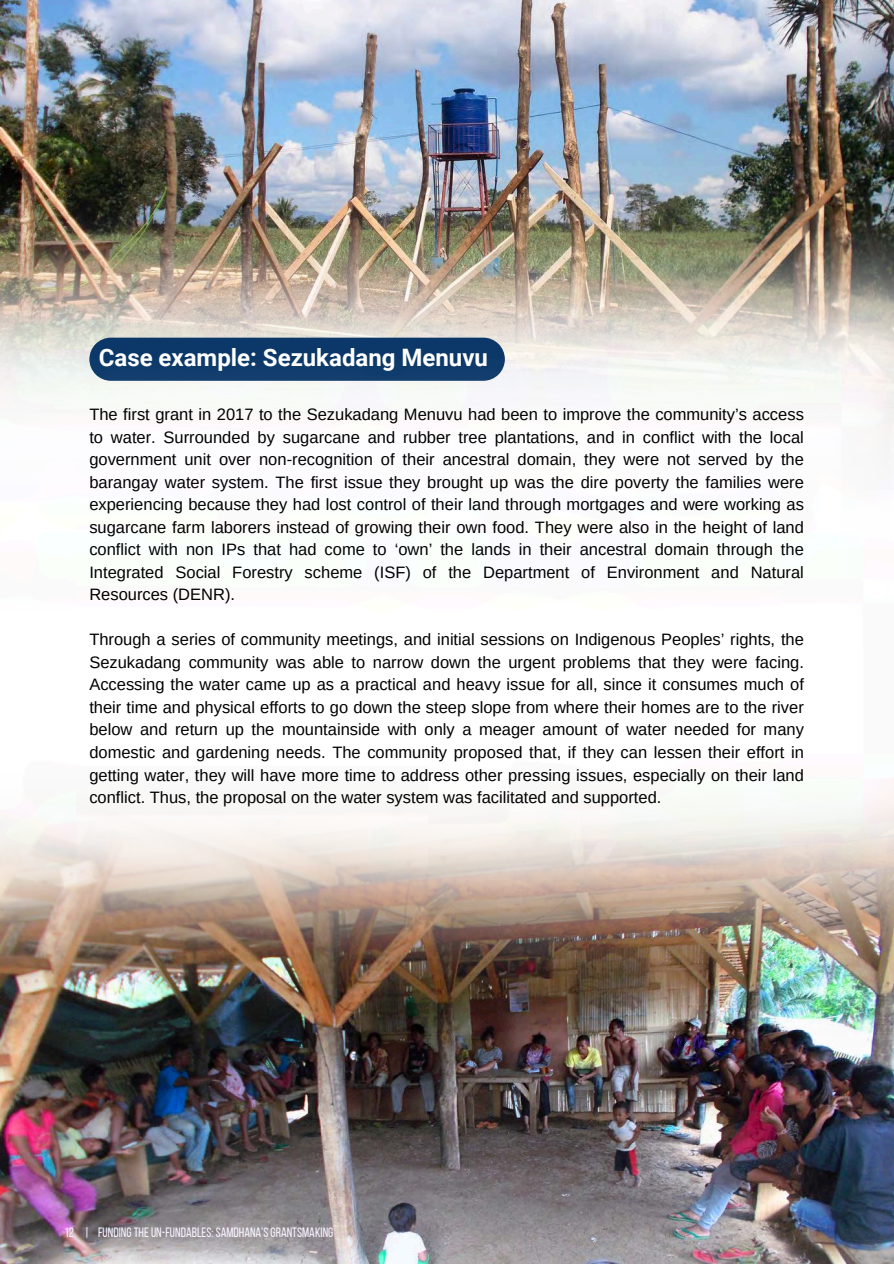
<style>
.page{position:relative;width:894px;height:1264px;background:#fff}
.page>*{position:absolute;margin:0;border:0;box-sizing:border-box;transform-origin:0 0}
.t1{font:700 24px "Roboto";color:#fff}
.t2{font:16.5px/22.5px "Arimo";color:#000;text-align:justify}
.t3{font:13.5px "Bebas Neue";color:#f7f3ff}
</style>
<div class="page">
<img style="left:0;top:0;width:893px;height:155px">
<img style="left:0;top:155px;width:893px;height:204px">
<div style="left:89px;top:337px;width:415px;height:22px;background:#0c3869"></div>
<img style="left:0;top:1047px;width:893px;height:216px">
<img style="left:0;top:359px;width:893px;height:688px">
<p class="t1" style="left:99px;top:344px;width:390px">Case example: Sezukadang Menuvu</p>
<h2 class="t2" style="left:89px;top:403px;width:716px">The first grant in 2017 to the Sezukadang Menuvu had been to improve the community’s access to water. Surrounded by sugarcane and rubber tree plantations, and in conflict with the local government unit over non-recognition of their ancestral domain, they were not served by the barangay water system. The first issue they brought up was the dire poverty the families were experiencing because they had lost control of their land through mortgages and were working as sugarcane farm laborers instead of growing their own food. They were also in the height of land conflict with non IPs that had come to ‘own’ the lands in their ancestral domain through the Integrated Social Forestry scheme (ISF) of the Department of Environment and Natural Resources (DENR).</h2>
<h2 class="t2" style="left:89px;top:628px;width:715px">Through a series of community meetings, and initial sessions on Indigenous Peoples’ rights, the Sezukadang community was able to narrow down the urgent problems that they were facing.<br>Accessing the water came up as a practical and heavy issue for all, since it consumes much of their time and physical efforts to go down the steep slope from where their homes are to the river below and return up the mountainside with only a meager amount of water needed for many domestic and gardening needs. The community proposed that, if they can lessen their effort in getting water, they will have more time to address other pressing issues, especially on their land conflict. Thus, the proposal on the water system was facilitated and supported.</h2>
<p class="t3" style="left:64px;top:1226px;width:270px">12 | FUNDING THE UN-FUNDABLES: SAMDHANA’S GRANTSMAKING</p>
</div>
